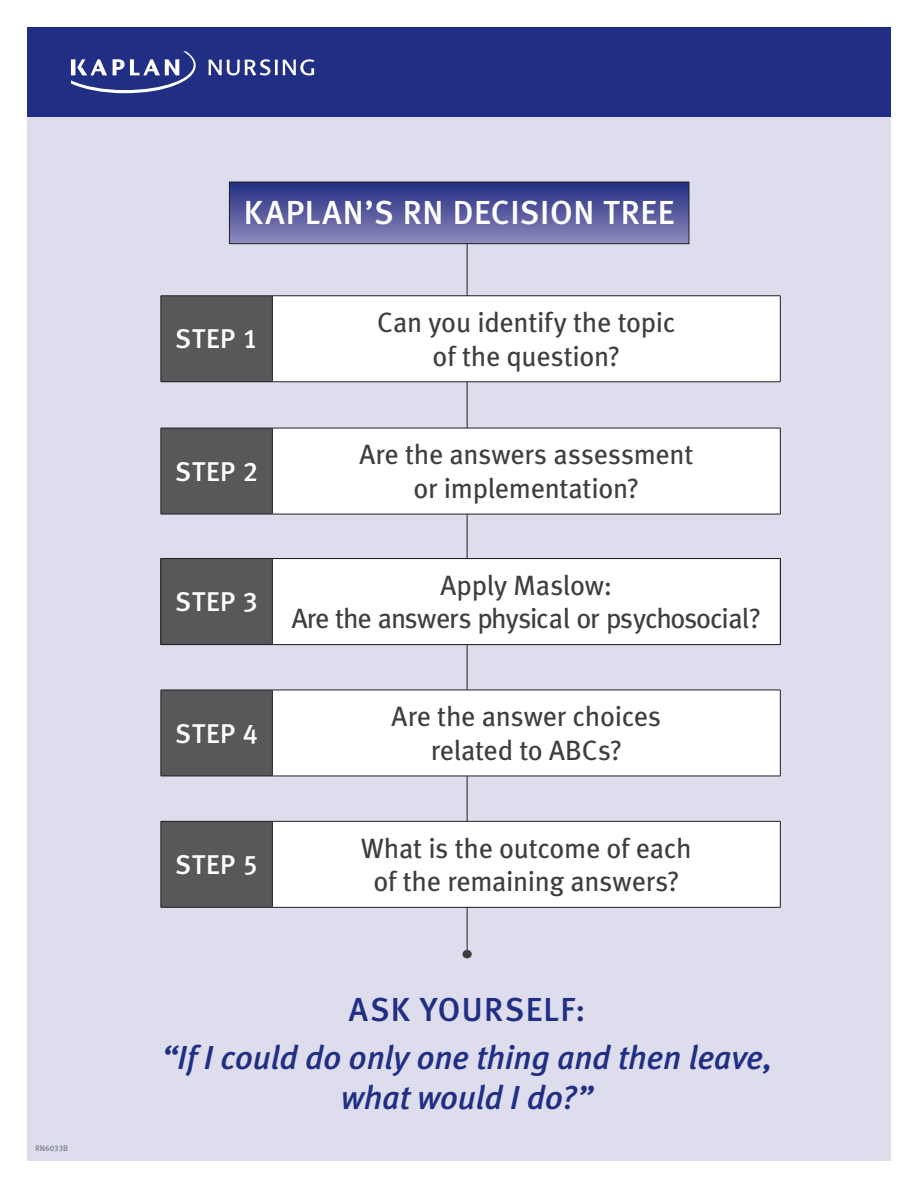
<style>
.page{position:relative;width:918px;height:1188px;background:#fff}
.page>*{position:absolute;margin:0;border:0;box-sizing:border-box;transform-origin:0 0}
.t1{font:italic 500 33.3px/39.9px "Meta";letter-spacing:-.01em;color:#202e84;text-align:center}
.t2{font:500 33.3px "Meta";letter-spacing:.02em;color:#fff}
.t3{font:33.3px "Meta Medium Caps";letter-spacing:.02em;color:#202e84}
.t4{font:27.9px/33.5px "Meta Book LF";letter-spacing:-.01em;color:#3e3e3f;text-align:center}
.t5{font:27.9px "Meta Book LF";letter-spacing:-.04em;color:#3e3e3f}
.t6{font:27.15px "Meta Medium LF";letter-spacing:.035em;color:#fff}
.t7{font:8.1px "Meta Medium LF Caps";color:#808285}
</style>
<div class="page">
<div style="left:27px;top:112px;width:864px;height:1049px;background:#dddded"></div>
<hr style="left:467px;top:238px;width:1px;height:715px;background:#231f20">
<div style="left:462px;top:950px;width:10px;height:8px;background:#3e3e3f;border-radius:50%"></div>
<div style="left:27px;top:27px;width:864px;height:89px;background:#202e84"></div>
<svg style="left:71px;top:51px;width:125px;height:42px"></svg>
<svg style="left:209px;top:59px;width:105px;height:17px"></svg>
<div style="left:229px;top:182px;width:460px;height:62px;background:linear-gradient(to bottom,#222d82,#8d89bb)"></div>
<div style="left:229px;top:182px;width:460px;height:62px;border:1px solid #231f20"></div>
<div style="left:161px;top:296px;width:111px;height:86px;background:#57585a"></div>
<div style="left:272px;top:296px;width:508px;height:86px;background:#fff"></div>
<hr style="left:161px;top:296px;width:111px;height:1px;background:#231f20">
<hr style="left:161px;top:296px;width:1px;height:86px;background:#231f20">
<hr style="left:272px;top:296px;width:509px;height:1px;background:#231f20">
<hr style="left:272px;top:296px;width:1px;height:86px;background:#231f20">
<hr style="left:780px;top:296px;width:1px;height:86px;background:#231f20">
<hr style="left:161px;top:382px;width:111px;height:1px;background:#231f20">
<hr style="left:272px;top:382px;width:509px;height:1px;background:#231f20">
<div style="left:161px;top:559px;width:111px;height:86px;background:#57585a"></div>
<div style="left:272px;top:559px;width:508px;height:86px;background:#fff"></div>
<hr style="left:161px;top:558px;width:111px;height:1px;background:#231f20">
<hr style="left:161px;top:559px;width:1px;height:85px;background:#231f20">
<hr style="left:272px;top:558px;width:509px;height:1px;background:#231f20">
<hr style="left:272px;top:559px;width:1px;height:85px;background:#231f20">
<hr style="left:780px;top:559px;width:1px;height:85px;background:#231f20">
<hr style="left:161px;top:644px;width:111px;height:1px;background:#231f20">
<hr style="left:272px;top:644px;width:509px;height:1px;background:#231f20">
<div style="left:161px;top:428px;width:111px;height:86px;background:#57585a"></div>
<div style="left:272px;top:428px;width:508px;height:86px;background:#fff"></div>
<hr style="left:161px;top:428px;width:111px;height:1px;background:#231f20">
<hr style="left:161px;top:428px;width:1px;height:86px;background:#231f20">
<hr style="left:272px;top:428px;width:509px;height:1px;background:#231f20">
<hr style="left:272px;top:428px;width:1px;height:86px;background:#231f20">
<hr style="left:780px;top:428px;width:1px;height:86px;background:#231f20">
<hr style="left:161px;top:514px;width:111px;height:1px;background:#231f20">
<hr style="left:272px;top:514px;width:509px;height:1px;background:#231f20">
<div style="left:161px;top:690px;width:111px;height:86px;background:#57585a"></div>
<div style="left:272px;top:690px;width:508px;height:86px;background:#fff"></div>
<hr style="left:161px;top:690px;width:111px;height:1px;background:#231f20">
<hr style="left:161px;top:690px;width:1px;height:86px;background:#231f20">
<hr style="left:272px;top:690px;width:509px;height:1px;background:#231f20">
<hr style="left:272px;top:690px;width:1px;height:86px;background:#231f20">
<hr style="left:780px;top:690px;width:1px;height:86px;background:#231f20">
<hr style="left:161px;top:776px;width:111px;height:1px;background:#231f20">
<hr style="left:272px;top:776px;width:509px;height:1px;background:#231f20">
<div style="left:161px;top:821px;width:111px;height:86px;background:#57585a"></div>
<div style="left:272px;top:821px;width:508px;height:86px;background:#fff"></div>
<hr style="left:161px;top:821px;width:111px;height:1px;background:#231f20">
<hr style="left:161px;top:822px;width:1px;height:85px;background:#231f20">
<hr style="left:272px;top:821px;width:509px;height:1px;background:#231f20">
<hr style="left:272px;top:822px;width:1px;height:85px;background:#231f20">
<hr style="left:780px;top:822px;width:1px;height:85px;background:#231f20">
<hr style="left:161px;top:907px;width:111px;height:1px;background:#231f20">
<hr style="left:272px;top:907px;width:509px;height:1px;background:#231f20">
<p class="t7" style="left:35px;top:1144px;width:35px">RN6033B</p>
<p class="t2" style="left:244px;top:193px;width:432px">KAPLAN’S RN DECISION TREE</p>
<p class="t6" style="left:175px;top:323px;width:84px">STEP 1</p>
<p class="t6" style="left:175px;top:456px;width:84px">STEP 2</p>
<p class="t6" style="left:175px;top:586px;width:84px">STEP 3</p>
<p class="t6" style="left:175px;top:718px;width:84px">STEP 4</p>
<p class="t6" style="left:175px;top:849px;width:84px">STEP 5</p>
<p class="t4" style="left:377px;top:305px;width:300px">Can you identify the topic of the question?</p>
<p class="t4" style="left:359px;top:438px;width:335px">Are the answers assessment or implementation?</p>
<p class="t4" style="left:441px;top:568px;width:173px">Apply Maslow:</p>
<p class="t5" style="left:292px;top:602px;width:471px">Are the answers physical or psychosocial?</p>
<p class="t4" style="left:392px;top:699px;width:271px">Are the answer choices related to ABCs?</p>
<p class="t4" style="left:361px;top:831px;width:332px">What is the outcome of each of the remaining answers?</p>
<p class="t3" style="left:349px;top:990px;width:238px">ASK YOURSELF:</p>
<p class="t1" style="left:161px;top:1037px;width:613px">“If I could do only one thing and then leave, what would I do?”</p>
</div>
